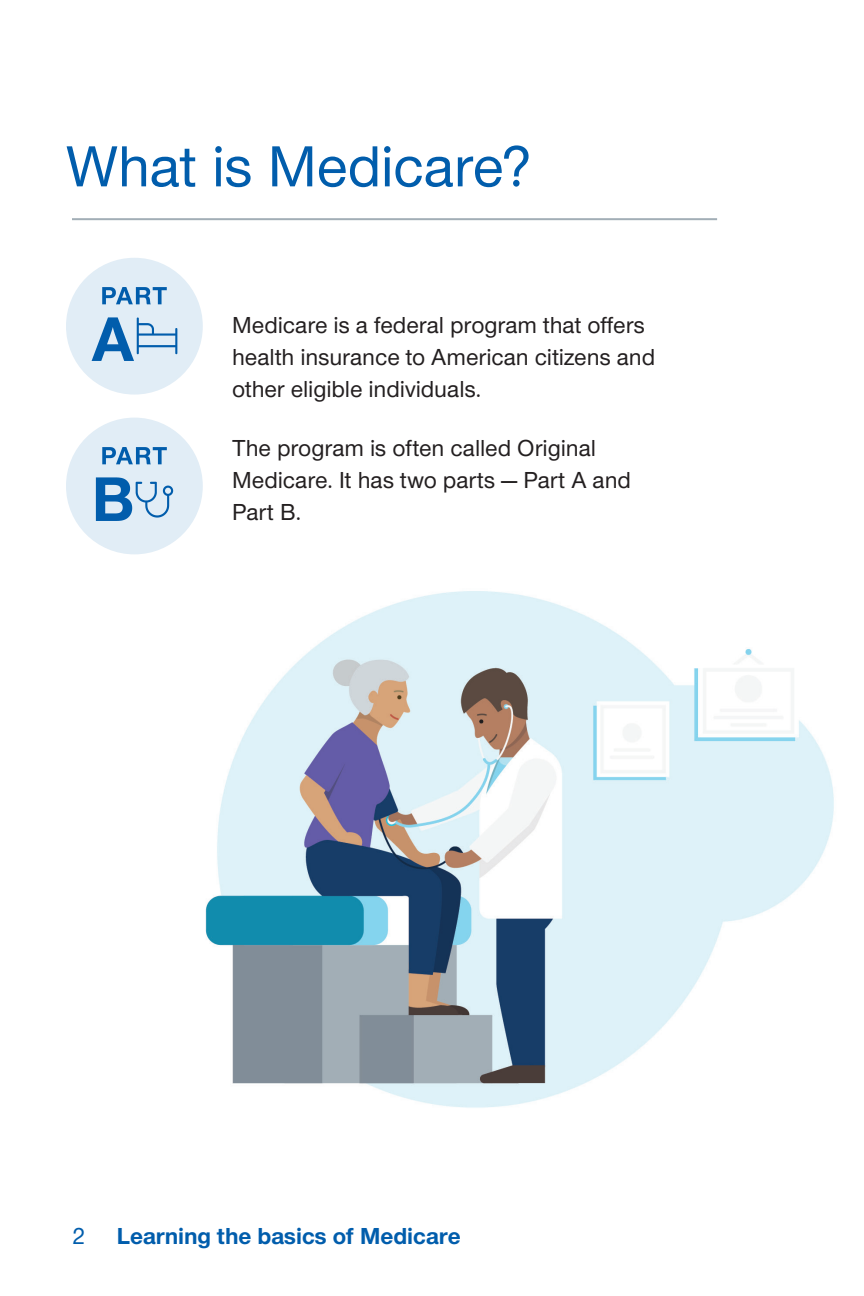
<style>
.page{position:relative;width:864px;height:1296px;background:#fff}
.page>*{position:absolute;margin:0;border:0;box-sizing:border-box;transform-origin:0 0}
.t1{font:500 60px "UHC Sans";letter-spacing:-.005em;color:#015dac}
.t2{font:500 24px/32px "UHC Sans";color:#231f20}
.t3{font:700 24px "UHC Sans";color:#015dac}
.t4{font:500 24px "UHC Sans";color:#015dac}
</style>
<div class="page">
<div style="left:66px;top:258px;width:137px;height:137px;background:#e1edf6;border-radius:50%"></div>
<img style="left:83px;top:275px;width:103px;height:97px">
<div style="left:66px;top:418px;width:137px;height:136px;background:#e1edf6;border-radius:50%"></div>
<img style="left:83px;top:435px;width:103px;height:102px">
<img style="left:205px;top:591px;width:629px;height:517px">
<hr style="left:72px;top:218px;width:645px;height:2px;background:#a2aeb6">
<h2 class="t1" style="left:66px;top:126px;width:466px">What is Medicare?</h2>
<p class="t2" style="left:232px;top:308px;width:425px">Medicare is a federal program that offers health insurance to American citizens and other eligible individuals.</p>
<p class="t2" style="left:232px;top:431px;width:400px">The program is often called Original<br>Medicare. It has two parts — Part A and<br>Part B.</p>
<p class="t4" style="left:72px;top:1220px;width:14px">2</p>
<p class="t3" style="left:117px;top:1220px;width:345px">Learning the basics of Medicare</p>
</div>
